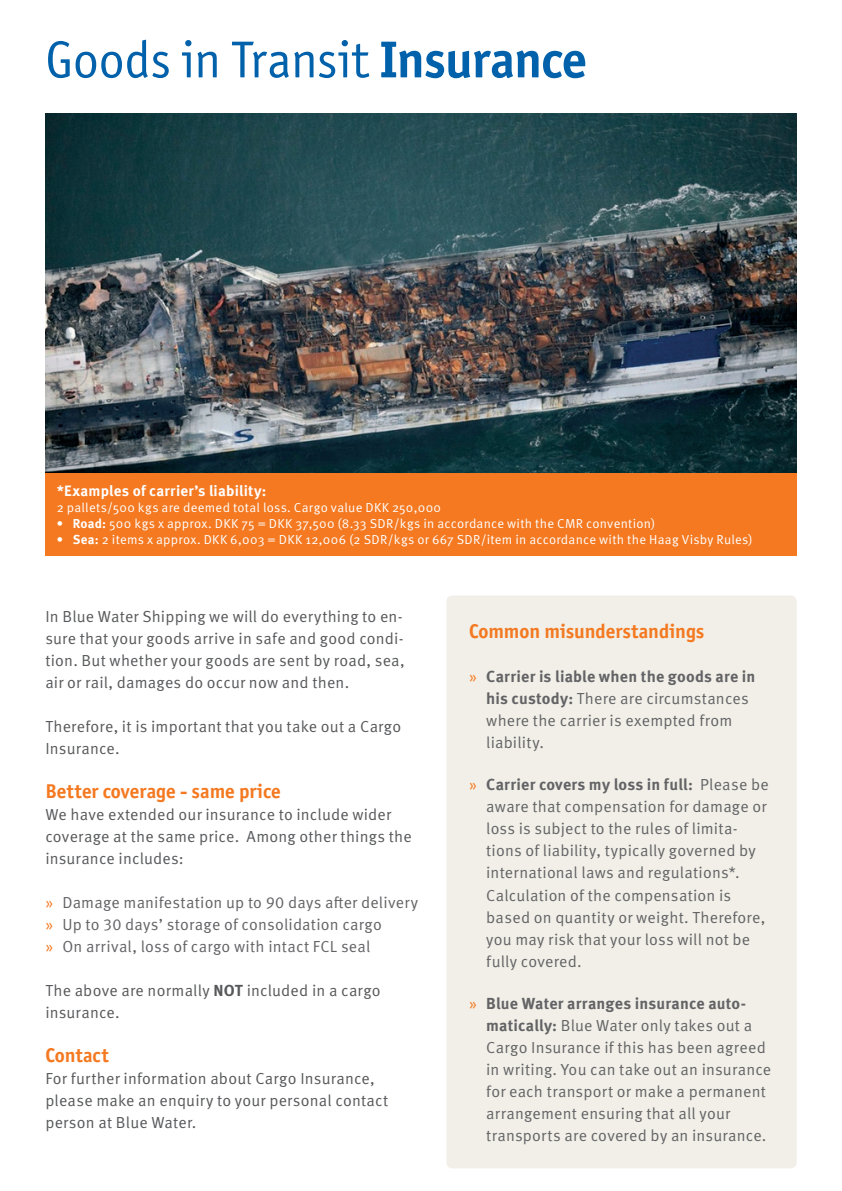
<style>
.page{position:relative;width:842px;height:1191px;background:#fff}
.page>*{position:absolute;margin:0;border:0;box-sizing:border-box;transform-origin:0 0}
.t1{font:52px "Officina Sans ITC Std";letter-spacing:-.005em;color:#0161aa}
.t2{font:700 20px "Officina Sans ITC Std";color:#f47921}
.t3{font:16px/22px "Meta OT Norm";letter-spacing:.01em;color:#636366}
.t4{font:16px/22px "Meta OT Norm";letter-spacing:.01em;color:#57585a}
.t5{font:700 16px "Meta OT";letter-spacing:.01em;color:#636366}
.t6{font:700 15px "Meta OT";letter-spacing:.015em;color:#fff}
.t7{font:13px "Meta OT Norm";letter-spacing:.02em;color:#fff}
.s1{font-weight:700}
.s2{font-family:"Meta OT";font-weight:700}
.s3{color:#f47921}
.s4{font-family:"Meta OT Norm";font-weight:400;color:#f47921}
.s5{font-family:"Meta OT Norm";font-weight:400}
</style>
<div class="page">
<div style="left:446px;top:595px;width:351px;height:573px;background:#f1efe7;border-radius:6px"></div>
<img style="left:45px;top:113px;width:752px;height:360px">
<div style="left:45px;top:473px;width:752px;height:82px;background:#f47921"></div>
<h1 class="t1" style="left:45px;top:30px;width:543px">Goods in Transit <span class="s1">Insurance</span></h1>
<p class="t6" style="left:57px;top:481px;width:211px">*Examples of carrier’s liability:</p>
<p class="t7" style="left:57px;top:500px;width:386px">2 pallets/500 kgs are deemed total loss. Cargo value DKK 250,000</p>
<p class="t7" style="left:57px;top:516px;width:600px"><span class="s2">• Road:</span> 500 kgs x approx. DKK 75 = DKK 37,500 (8.33 SDR/kgs in accordance with the CMR convention)</p>
<p class="t7" style="left:57px;top:532px;width:697px"><span class="s2">• Sea:</span> 2 items x approx. DKK 6,003 = DKK 12,006 (2 SDR/kgs or 667 SDR/item in accordance with the Haag Visby Rules)</p>
<p class="t4" style="left:45px;top:606px;width:361px">In Blue Water Shipping we will do everything to en&shy;sure that your goods arrive in safe and good condi&shy;tion. But whether your goods are sent by road, sea, air or rail, damages do occur now and then.</p>
<p class="t4" style="left:45px;top:716px;width:357px">Therefore, it is important that you take out a Cargo<br>Insurance.</p>
<p class="t2" style="left:45px;top:779px;width:237px">Better coverage - same price</p>
<p class="t4" style="left:45px;top:804px;width:368px">We have extended our insurance to include wider coverage at the same price. Among other things the insurance includes:</p>
<p class="t3" style="left:45px;top:892px;width:374px"><span class="s3">»</span> Damage manifestation up to 90 days after delivery <span class="s3">»</span> Up to 30 days’ storage of consolidation cargo<br><span class="s3">»</span> On arrival, loss of cargo with intact FCL seal</p>
<p class="t4" style="left:45px;top:980px;width:337px">The above are normally <span class="s2">NOT</span> included in a cargo insurance.</p>
<p class="t2" style="left:45px;top:1043px;width:65px">Contact</p>
<p class="t4" style="left:45px;top:1068px;width:344px">For further information about Cargo Insurance, please make an enquiry to your personal contact person at Blue Water.</p>
<p class="t2" style="left:469px;top:619px;width:237px">Common misunderstandings</p>
<p class="t5" style="left:469px;top:666px;width:288px"><span class="s4">»</span> Carrier is liable when the goods are in</p>
<p class="t3" style="left:486px;top:688px;width:264px"><span class="s2">his custody:</span> There are circumstances where the carrier is exempted from liability.</p>
<p class="t5" style="left:469px;top:774px;width:301px"><span class="s4">»</span> Carrier covers my loss in full: <span class="s5">Please be</span></p>
<p class="t3" style="left:486px;top:796px;width:282px">aware that compensation for damage or loss is subject to the rules of limita&shy;tions of liability, typically governed by international laws and regulations*.<br>Calculation of the compensation is based on quantity or weight. Therefore, you may risk that your loss will not be fully covered.</p>
<p class="t5" style="left:469px;top:992px;width:278px"><span class="s4">»</span> Blue Water arranges insurance auto-</p>
<p class="t3" style="left:486px;top:1014px;width:287px"><span class="s2">matically:</span> Blue Water only takes out a Cargo Insurance if this has been agreed in writing. You can take out an insurance for each transport or make a permanent arrangement ensuring that all your transports are covered by an insurance.</p>
</div>
